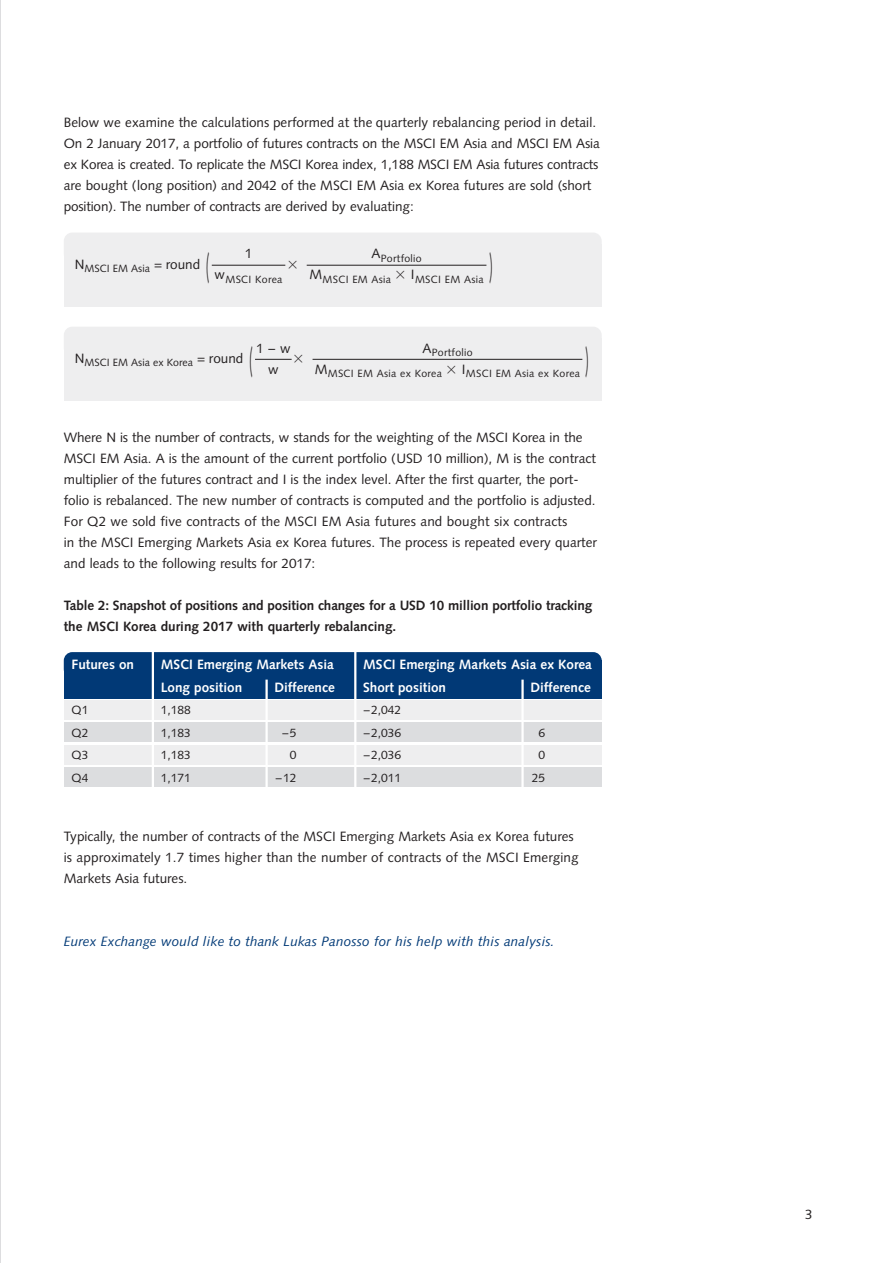
<style>
.page{position:relative;width:893px;height:1263px;background:#fff}
.page>*{position:absolute;margin:0;border:0;box-sizing:border-box;transform-origin:0 0}
.t1{font:37.2px "Syntax";color:#231f20;scale:.25 1}
.t2{font:13.5px/21px "Syntax";color:#231f20}
.t3{font:700 13.5px/21px "Syntax";letter-spacing:-.01em;color:#231f20}
.t4{font:700 13.5px/22.5px "Syntax";color:#fff}
.t5{font:italic 13.5px "Syntax";letter-spacing:.01em;color:#013976}
.t6{font:12px/22.5px "Syntax";color:#231f20;text-align:justify}
.t7{font:10.5px/21px "Syntax";letter-spacing:.03em;color:#231f20}
.t8{font:10.5px "Syntax";color:#231f20}
</style>
<div class="page">
<div style="left:64px;top:244px;width:538px;height:63px;background:#eeeeef"></div>
<div style="left:64px;top:233px;width:538px;height:29px;background:#eeeeef;border-radius:9px"></div>
<hr style="left:307px;top:265px;width:179px;height:1px;background:#231f20">
<hr style="left:212px;top:265px;width:73px;height:1px;background:#231f20">
<div style="left:64px;top:339px;width:538px;height:62px;background:#eeeeef"></div>
<div style="left:64px;top:327px;width:538px;height:29px;background:#eeeeef;border-radius:9px"></div>
<hr style="left:313px;top:359px;width:269px;height:1px;background:#231f20">
<hr style="left:255px;top:359px;width:37px;height:1px;background:#231f20">
<div style="left:64px;top:652px;width:538px;height:26px;background:#013976;border-radius:9px"></div>
<div style="left:64px;top:661px;width:538px;height:38px;background:#013976"></div>
<div style="left:64px;top:700px;width:538px;height:20px;background:#eeeeef"></div>
<div style="left:64px;top:723px;width:538px;height:19px;background:#dcdddf"></div>
<div style="left:64px;top:745px;width:538px;height:20px;background:#eeeeef"></div>
<div style="left:64px;top:768px;width:538px;height:19px;background:#dcdddf"></div>
<hr style="left:152px;top:650px;width:2px;height:141px;background:#fff">
<hr style="left:265px;top:680px;width:3px;height:110px;background:#fff">
<hr style="left:354px;top:650px;width:2px;height:141px;background:#fff">
<hr style="left:521px;top:680px;width:3px;height:114px;background:#fff">
<hr style="left:0;top:0;width:1px;height:1263px;background:#bcbdc0">
<p class="t2" style="left:64px;top:113px;width:538px">Below we examine the calculations performed at the quarterly rebalancing period in detail.<br>On 2 January 2017, a portfolio of futures contracts on the MSCI EM Asia and MSCI EM Asia ex Korea is created. To replicate the MSCI Korea index, 1,188 MSCI EM Asia futures contracts are bought (long position) and 2042 of the MSCI EM Asia ex Korea futures are sold (short position). The number of contracts are derived by evaluating:</p>
<p class="t8" style="left:75px;top:264px;width:127px"><sup>N</sup>MSCI EM Asia <sup>=</sup> <sup>round</sup></p>
<p class="t7" style="left:309px;top:249px;width:114px;text-indent:62px"><sup>A</sup>Portfolio<br><sup>M</sup>MSCI EM Asia</p>
<p class="t2" style="left:245px;top:244px;width:9px">1</p>
<p class="t7" style="left:215px;top:270px;width:69px"><sup>w</sup>MSCI Korea</p>
<h1 class="t1" style="left:206px;top:251px;width:14px">(</h1>
<h1 class="t1" style="left:489px;top:251px;width:14px">)</h1>
<p class="t7" style="left:411px;top:270px;width:74px"><sup>I</sup>MSCI EM Asia</p>
<p class="t8" style="left:75px;top:358px;width:170px"><sup>N</sup>MSCI EM Asia ex Korea <sup>=</sup> <sup>round</sup></p>
<p class="t7" style="left:315px;top:343px;width:159px;text-indent:108px"><sup>A</sup>Portfolio<br><sup>M</sup>MSCI EM Asia ex Korea</p>
<p class="t2" style="left:256px;top:339px;width:36px">1–w</p>
<h1 class="t1" style="left:249px;top:345px;width:14px">(</h1>
<h1 class="t1" style="left:585px;top:345px;width:14px">)</h1>
<p class="t7" style="left:462px;top:364px;width:120px"><sup>I</sup>MSCI EM Asia ex Korea</p>
<p class="t2" style="left:268px;top:360px;width:12px">w</p>
<p class="t2" style="left:64px;top:428px;width:535px">Where N is the number of contracts, w stands for the weighting of the MSCI Korea in the MSCI EM Asia. A is the amount of the current portfolio (USD 10 million), M is the contract multiplier of the futures contract and I is the index level. After the first quarter, the port&shy;folio is rebalanced. The new number of contracts is computed and the portfolio is adjusted.<br>For Q2 we sold five contracts of the MSCI EM Asia futures and bought six contracts<br>in the MSCI Emerging Markets Asia ex Korea futures. The process is repeated every quarter and leads to the following results for 2017:</p>
<p class="t3" style="left:64px;top:596px;width:530px">Table 2: Snapshot of positions and position changes for a USD 10 million portfolio tracking the MSCI Korea during 2017 with quarterly rebalancing.</p>
<p class="t4" style="left:72px;top:654px;width:64px">Futures on</p>
<p class="t6" style="left:72px;top:700px;width:18px">Q1<br>Q2<br>Q3<br>Q4</p>
<p class="t4" style="left:161px;top:654px;width:175px">MSCI Emerging Markets Asia<br>Long position</p>
<p class="t6" style="left:161px;top:700px;width:32px">1,188<br>1,183<br>1,183<br>1,171</p>
<p class="t4" style="left:274px;top:677px;width:62px">Difference</p>
<p class="t6" style="left:276px;top:722px;width:22px;text-align:right">–5<br>0 –12</p>
<p class="t4" style="left:363px;top:654px;width:230px">MSCI Emerging Markets Asia ex Korea<br>Short position</p>
<p class="t6" style="left:364px;top:700px;width:39px">–2,042 –2,036 –2,036 –2,011</p>
<p class="t4" style="left:530px;top:677px;width:62px">Difference</p>
<p class="t6" style="left:532px;top:722px;width:15px;text-align:center">6<br>0<br>25</p>
<p class="t2" style="left:64px;top:827px;width:516px">Typically, the number of contracts of the MSCI Emerging Markets Asia ex Korea futures is approximately 1.7 times higher than the number of contracts of the MSCI Emerging<br>Markets Asia futures.</p>
<p class="t5" style="left:64px;top:936px;width:492px">Eurex Exchange would like to thank Lukas Panosso for his help with this analysis.</p>
<p class="t2" style="left:805px;top:1205px;width:9px">3</p>
</div>
